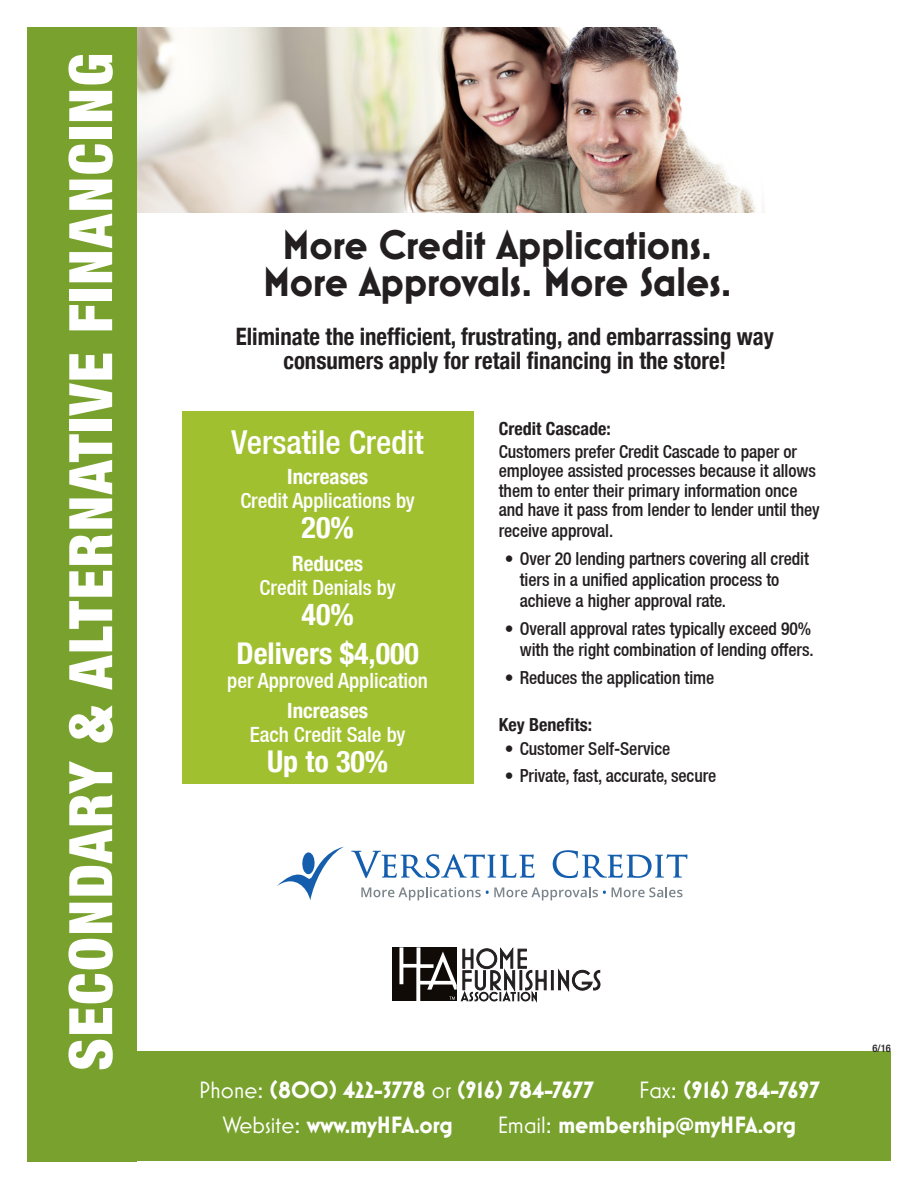
<style>
.page{position:relative;width:918px;height:1188px;background:#fff}
.page>*{position:absolute;margin:0;border:0;box-sizing:border-box;transform-origin:0 0}
.H1_Header{font:900 condensed 60px "Helvetica Neue";letter-spacing:.03em;color:#fff}
.t1{font:700 42px "Mostra Nuova";color:#231f20}
.t2{font:500 condensed 33px "Helvetica Neue";color:#fff}
.t3{font:700 condensed 30px "Helvetica Neue";color:#fff}
.H2_Header{font:700 24px "Mostra Nuova";color:#fff}
.t4{font:700 condensed 24px "Helvetica Neue";color:#231f20;scale:.95 1}
.t5{font:500 condensed 21px "Helvetica Neue";color:#fff}
.t6{font:700 condensed 21px "Helvetica Neue";color:#fff}
.t7{font:500 condensed 18px/19.8px "Helvetica Neue";letter-spacing:-.005em;color:#231f20}
.t8{font:700 condensed 18px "Helvetica Neue";color:#231f20}
.FLYER-bullets{font:500 condensed 10.5px "Helvetica Neue";color:#231f20}
.s1{font-weight:400}
</style>
<div class="page">
<img style="left:136px;top:27px;width:628px;height:185px">
<div style="left:29px;top:1052px;width:862px;height:109px;background:#78a22d"></div>
<div style="left:27px;top:27px;width:109px;height:1134px;background:#78a22d"></div>
<div style="left:183px;top:412px;width:291px;height:372px;background:#a1c030"></div>
<svg style="left:351px;top:851px;width:184px;height:27px"></svg>
<svg style="left:553px;top:850px;width:134px;height:28px"></svg>
<svg style="left:361px;top:887px;width:245px;height:13px"></svg>
<svg style="left:612px;top:887px;width:71px;height:10px"></svg>
<svg style="left:277px;top:847px;width:67px;height:53px"></svg>
<div style="left:392px;top:947px;width:65px;height:54px;background:#100b06"></div>
<svg style="left:399px;top:947px;width:202px;height:56px"></svg>
<p class="H1_Header" style="left:41px;top:1071px;width:1019px;rotate:-90deg">SECONDARY &amp; ALTERNATIVE FINANCING</p>
<p class="t1" style="left:282px;top:220px;width:431px">More Credit Applications.</p>
<p class="t1" style="left:263px;top:258px;width:470px">More Approvals. More Sales.</p>
<p class="t4" style="left:236px;top:317px;width:568px">Eliminate the inefficient, frustrating, and embarrassing way</p>
<p class="t4" style="left:283px;top:341px;width:468px">consumers apply for retail financing in the store!</p>
<p class="t2" style="left:232px;top:422px;width:194px">Versatile Credit</p>
<p class="t6" style="left:287px;top:459px;width:82px">Increases</p>
<p class="t5" style="left:240px;top:488px;width:176px">Credit Applications by</p>
<p class="t3" style="left:302px;top:502px;width:54px">20%</p>
<p class="t6" style="left:292px;top:546px;width:73px">Reduces</p>
<p class="t5" style="left:260px;top:575px;width:138px">Credit Denials by</p>
<p class="t3" style="left:302px;top:589px;width:54px">40%</p>
<p class="t3" style="left:236px;top:628px;width:184px">Delivers $4,000</p>
<p class="t5" style="left:227px;top:668px;width:202px">per Approved Application</p>
<p class="t6" style="left:287px;top:693px;width:82px">Increases</p>
<p class="t5" style="left:250px;top:722px;width:157px">Each Credit Sale by</p>
<p class="t3" style="left:267px;top:736px;width:122px">Up to 30%</p>
<p class="t8" style="left:499px;top:414px;width:113px">Credit Cascade:</p>
<p class="t7" style="left:499px;top:441px;width:322px">Customers prefer Credit Cascade to paper or employee assisted processes because it allows them to enter their primary information once and have it pass from lender to lender until they receive approval.</p>
<p class="t7" style="left:520px;top:548px;width:291px;line-height:21px;text-indent:-15px">• Over 20 lending partners covering all credit tiers in a unified application process to achieve a higher approval rate.</p>
<p class="t7" style="left:505px;top:618px;width:310px;line-height:21px;text-align:right">• Overall approval rates typically exceed 90% with the right combination of lending offers.</p>
<p class="t7" style="left:505px;top:667px;width:211px">• Reduces the application time</p>
<p class="t8" style="left:499px;top:709px;width:95px">Key Benefits:</p>
<p class="t7" style="left:505px;top:738px;width:167px">• Customer Self-Service</p>
<p class="t7" style="left:505px;top:766px;width:213px">• Private, fast, accurate, secure</p>
<p class="H2_Header" style="left:199px;top:1075px;width:397px"><span class="s1">Phone:</span> (800) 422-3778 <span class="s1">or</span> (916) 784-7677</p>
<p class="H2_Header" style="left:639px;top:1075px;width:183px"><span class="s1">Fax:</span> (916) 784-7697</p>
<p class="H2_Header" style="left:223px;top:1111px;width:231px"><span class="s1">Website:</span> www.myHFA.org</p>
<p class="H2_Header" style="left:498px;top:1111px;width:300px"><span class="s1">Email:</span> membership@myHFA.org</p>
<p class="FLYER-bullets" style="left:873px;top:1042px;width:20px">6/16</p>
</div>
